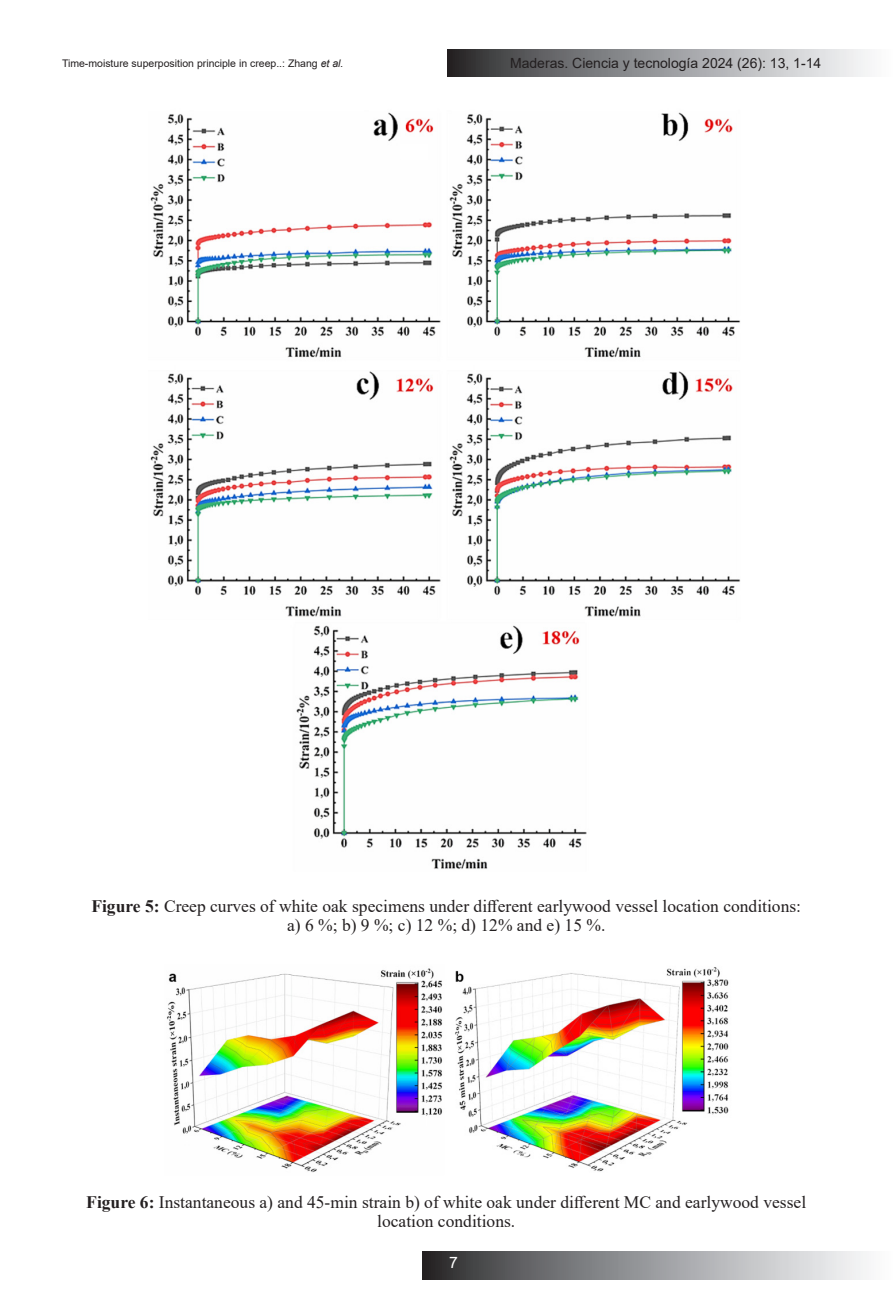
<style>
.page{position:relative;width:893px;height:1315px;background:#fff}
.page>*{position:absolute;margin:0;border:0;box-sizing:border-box;transform-origin:0 0}
.t1{font:17.5px/19.2px "Times New Roman";color:#231f20;text-align:center}
.t2{font:15.75px "Arial";color:#fff}
.t3{font:14px "Arial";color:#231f20}
.t4{font:10.5px "Arial";color:#231f20}
.s1{font-style:italic}
.s2{font-weight:700}
</style>
<div class="page">
<svg style="left:448px;top:49px;width:420px;height:28px;background:#949597"></svg>
<svg style="left:423px;top:1252px;width:444px;height:27px;background:#949597"></svg>
<img style="left:150px;top:112px;width:591px;height:757px">
<img style="left:167px;top:967px;width:562px;height:206px">
<p class="t4" style="left:62px;top:56px;width:283px">Time-moisture superposition principle in creep..: Zhang <span class="s1">et al.</span></p>
<p class="t3" style="left:510px;top:53px;width:313px">Maderas. Ciencia y tecnología 2024 (26): 13, 1-14</p>
<p class="t1" style="left:91px;top:896px;width:711px"><span class="s2">Figure 5:</span> Creep curves of white oak specimens under different earlywood vessel location conditions: a) 6 %; b) 9 %; c) 12 %; d) 12% and e) 15 %.</p>
<p class="t1" style="left:86px;top:1191px;width:721px"><span class="s2">Figure 6:</span> Instantaneous a) and 45-min strain b) of white oak under different MC and earlywood vessel location conditions.</p>
<p class="t2" style="left:449px;top:1252px;width:10px">7</p>
</div>
